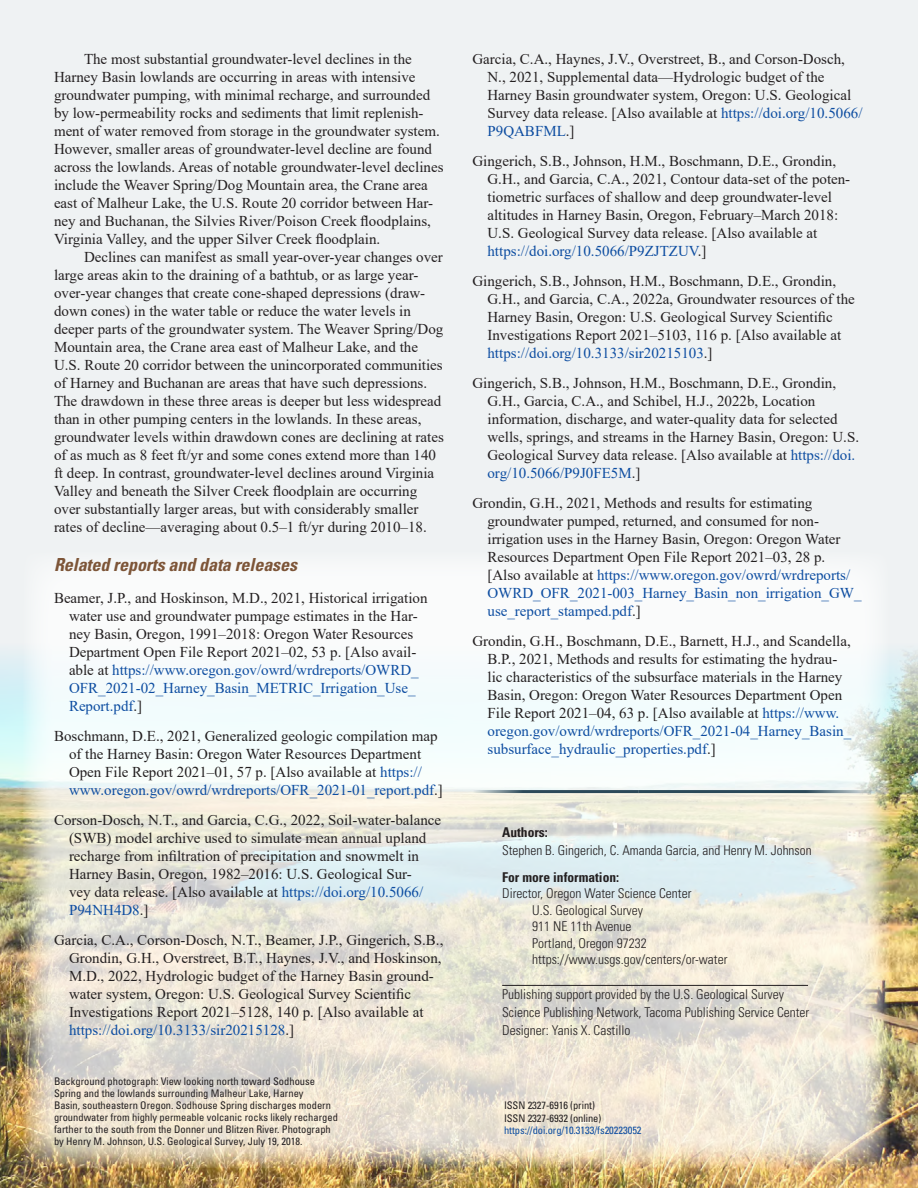
<style>
.page{position:relative;width:918px;height:1188px;background:#eff2f3}
.page>*{position:absolute;margin:0;border:0;box-sizing:border-box;transform-origin:0 0}
.Heading_1{font:italic 700 condensed 18px "Univers";letter-spacing:-.005em;color:#7d5538}
.Reference{font:15px/18px "Times New Roman";color:#231f20}
.Body_Text{font:15px/18px "Times New Roman";color:#231f20}
.t1{font:300 condensed 13.5px/18px "Univers";color:#231f20}
.FigureCaption{font:condensed 10.5px/12px "Univers";color:#231f20}
.ISSN{font:condensed 10.5px "Univers";letter-spacing:-.005em;color:#231f20}
.ISSN_DOI{font:condensed 10.5px "Univers";letter-spacing:-.005em;color:#0d4da1}
.s1{color:#0d4da1}
.s2{font-weight:700}
</style>
<div class="page">
<img style="left:0;top:650px;width:918px;height:538px">
<svg style="left:23px;top:575px;width:866px;height:593px"></svg>
<hr style="left:638px;top:790px;width:248px;height:3px;background:#2c4959">
<hr style="left:450px;top:790px;width:188px;height:3px;background:#2c4959">
<hr style="left:502px;top:985px;width:306px;height:1px;background:#231f20">
<p class="Body_Text" style="left:54px;top:50px;width:391px;text-indent:30px">The most substantial groundwater-level declines in the Harney Basin lowlands are occurring in areas with intensive groundwater pumping, with minimal recharge, and surrounded by low-permeability rocks and sediments that limit replenish&shy;ment of water removed from storage in the groundwater system.<br>However, smaller areas of groundwater-level decline are found across the lowlands. Areas of notable groundwater-level declines include the Weaver Spring/Dog Mountain area, the Crane area east of Malheur Lake, the U.S. Route 20 corridor between Har&shy;ney and Buchanan, the Silvies River/Poison Creek floodplains, Virginia Valley, and the upper Silver Creek floodplain.</p>
<p class="Body_Text" style="left:54px;top:248px;width:391px;text-indent:30px">Declines can manifest as small year-over-year changes over large areas akin to the draining of a bathtub, or as large year&shy;over-year changes that create cone-shaped depressions (draw&shy;down cones) in the water table or reduce the water levels in deeper parts of the groundwater system. The Weaver Spring/Dog Mountain area, the Crane area east of Malheur Lake, and the U.S. Route 20 corridor between the unincorporated communities of Harney and Buchanan are areas that have such depressions.<br>The drawdown in these three areas is deeper but less widespread than in other pumping centers in the lowlands. In these areas, groundwater levels within drawdown cones are declining at rates of as much as 8 feet ft/yr and some cones extend more than 140 ft deep. In contrast, groundwater-level declines around Virginia Valley and beneath the Silver Creek floodplain are occurring over substantially larger areas, but with considerably smaller rates of decline—averaging about 0.5–1 ft/yr during 2010–18.</p>
<p class="Heading_1" style="left:54px;top:554px;width:245px">Related reports and data releases</p>
<p class="Reference" style="left:69px;top:588px;width:360px;text-indent:-15px">Beamer, J.P., and Hoskinson, M.D., 2021, Historical irrigation water use and groundwater pumpage estimates in the Har&shy;ney Basin, Oregon, 1991–2018: Oregon Water Resources Department Open File Report 2021–02, 53 p. [Also avail&shy;able at <span class="s1">https://www.oregon.gov/owrd/wrdreports/OWRD_ OFR_2021-02_Harney_Basin_METRIC_Irrigation_Use_ Report.pdf</span>.]</p>
<p class="Reference" style="left:69px;top:726px;width:375px;text-indent:-15px">Boschmann, D.E., 2021, Generalized geologic compilation map of the Harney Basin: Oregon Water Resources Department Open File Report 2021–01, 57 p. [Also available at <span class="s1">https:// www.oregon.gov/owrd/wrdreports/OFR_2021-01_report.pdf</span>.]</p>
<p class="Reference" style="left:69px;top:810px;width:374px;text-indent:-15px">Corson-Dosch, N.T., and Garcia, C.G., 2022, Soil-water-balance (SWB) model archive used to simulate mean annual upland recharge from infiltration of precipitation and snowmelt in Harney Basin, Oregon, 1982–2016: U.S. Geological Sur-<br>vey data release. [Also available at <span class="s1">https://doi.org/10.5066/ P94NH4D8</span>.]</p>
<p class="Reference" style="left:69px;top:930px;width:376px;text-indent:-15px">Garcia, C.A., Corson-Dosch, N.T., Beamer, J.P., Gingerich, S.B., Grondin, G.H., Overstreet, B.T., Haynes, J.V., and Hoskinson, M.D., 2022, Hydrologic budget of the Harney Basin ground&shy;water system, Oregon: U.S. Geological Survey Scientific Investigations Report 2021–5128, 140 p. [Also available at <span class="s1">https://doi.org/10.3133/sir20215128</span>.]</p>
<p class="FigureCaption" style="left:54px;top:1075px;width:285px">Background photograph: View looking north toward Sodhouse Spring and the lowlands surrounding Malheur Lake, Harney<br>Basin, southeastern Oregon. Sodhouse Spring discharges modern groundwater from highly permeable volcanic rocks likely recharged farther to the south from the Donner und Blitzen River. Photograph by Henry M. Johnson, U.S. Geological Survey, July 19, 2018.</p>
<p class="Reference" style="left:487px;top:50px;width:377px;text-indent:-15px">Garcia, C.A., Haynes, J.V., Overstreet, B., and Corson-Dosch, N., 2021, Supplemental data—Hydrologic budget of the Harney Basin groundwater system, Oregon: U.S. Geological Survey data release. [Also available at <span class="s1">https://doi.org/10.5066/ P9QABFML</span>.]</p>
<p class="Reference" style="left:487px;top:152px;width:364px;text-indent:-15px">Gingerich, S.B., Johnson, H.M., Boschmann, D.E., Grondin, G.H., and Garcia, C.A., 2021, Contour data-set of the poten&shy;tiometric surfaces of shallow and deep groundwater-level altitudes in Harney Basin, Oregon, February–March 2018:<br>U.S. Geological Survey data release. [Also available at <span class="s1">https://doi.org/10.5066/P9ZJTZUV</span>.]</p>
<p class="Reference" style="left:487px;top:272px;width:369px;text-indent:-15px">Gingerich, S.B., Johnson, H.M., Boschmann, D.E., Grondin, G.H., and Garcia, C.A., 2022a, Groundwater resources of the Harney Basin, Oregon: U.S. Geological Survey Scientific Investigations Report 2021–5103, 116 p. [Also available at <span class="s1">https://doi.org/10.3133/sir20215103</span>.]</p>
<p class="Reference" style="left:487px;top:374px;width:373px;text-indent:-15px">Gingerich, S.B., Johnson, H.M., Boschmann, D.E., Grondin, G.H., Garcia, C.A., and Schibel, H.J., 2022b, Location information, discharge, and water-quality data for selected wells, springs, and streams in the Harney Basin, Oregon: U.S.<br>Geological Survey data release. [Also available at <span class="s1">https://doi. org/10.5066/P9J0FE5M</span>.]</p>
<p class="Reference" style="left:487px;top:494px;width:376px;text-indent:-15px">Grondin, G.H., 2021, Methods and results for estimating groundwater pumped, returned, and consumed for non&shy;irrigation uses in the Harney Basin, Oregon: Oregon Water Resources Department Open File Report 2021–03, 28 p. [Also available at <span class="s1">https://www.oregon.gov/owrd/wrdreports/ OWRD_OFR_2021-003_Harney_Basin_non_irrigation_GW_ use_report_stamped.pdf</span>.]</p>
<p class="Reference" style="left:488px;top:632px;width:365px;text-indent:-15px">Grondin, G.H., Boschmann, D.E., Barnett, H.J., and Scandella, B.P., 2021, Methods and results for estimating the hydrau&shy;lic characteristics of the subsurface materials in the Harney Basin, Oregon: Oregon Water Resources Department Open File Report 2021–04, 63 p. [Also available at <span class="s1">https://www. oregon.gov/owrd/wrdreports/OFR_2021-04_Harney_Basin_ subsurface_hydraulic_properties.pdf</span>.]</p>
<p class="t1" style="left:502px;top:823px;width:311px"><span class="s2">Authors:<br></span>Stephen B. Gingerich, C. Amanda Garcia, and Henry M. Johnson</p>
<p class="t1" style="left:502px;top:869px;width:191px;line-height:16.5px"><span class="s2">For more information:<br></span>Director, Oregon Water Science Center</p>
<p class="t1" style="left:532px;top:901px;width:112px">U.S. Geological Survey</p>
<p class="t1" style="left:532px;top:918px;width:101px">911 NE 11th Avenue</p>
<p class="t1" style="left:532px;top:934px;width:116px">Portland, Oregon 97232</p>
<p class="t1" style="left:532px;top:951px;width:197px">https://www.usgs.gov/centers/or-water</p>
<p class="t1" style="left:502px;top:985px;width:309px">Publishing support provided by the U.S. Geological Survey<br>Science Publishing Network, Tacoma Publishing Service Center<br>Designer: Yanis X. Castillo</p>
<p class="ISSN" style="left:504px;top:1099px;width:93px">ISSN 2327-6916 (print)</p>
<p class="ISSN" style="left:504px;top:1112px;width:99px">ISSN 2327-6932 (online)</p>
<p class="ISSN_DOI" style="left:504px;top:1124px;width:139px">https://doi.org/10.3133/fs20223052</p>
</div>
